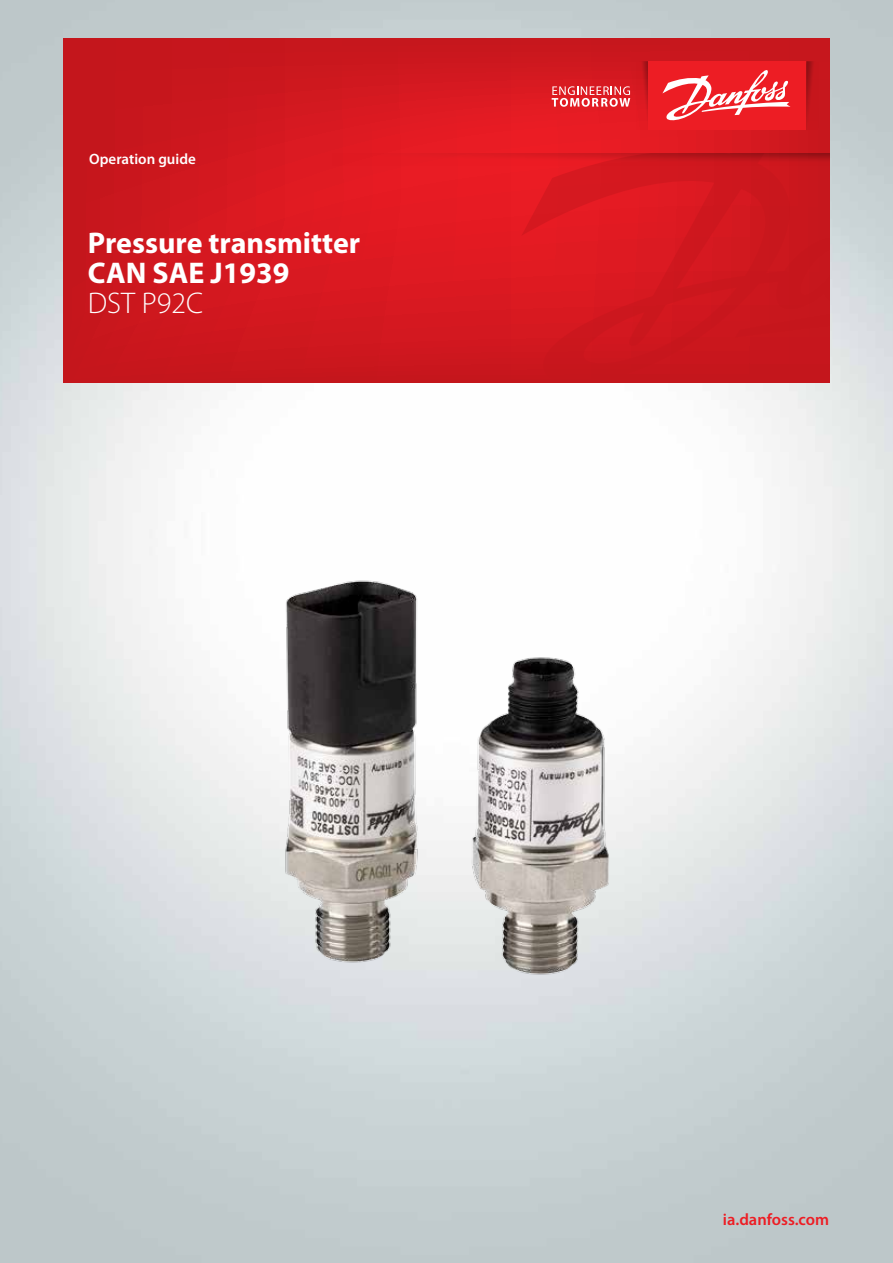
<style>
.page{position:relative;width:893px;height:1263px;background:#fff}
.page>*{position:absolute;margin:0;border:0;box-sizing:border-box;transform-origin:0 0}
.t1{font:700 30px/30px "Myriad Pro";color:#fff}
.t2{font:300 30px "Myriad Pro";color:#fff}
.t3{font:600 16.5px "Myriad Pro";color:#ed1d24}
.t4{font:600 15px "Myriad Pro";color:#fff}
</style>
<div class="page">
<img style="left:0;top:0;width:893px;height:1263px">
<svg style="left:64px;top:38px;width:765px;height:345px;background:#d2181f"></svg>
<svg style="left:521px;top:166px;width:308px;height:217px;background:#d1181e"></svg>
<svg style="left:806px;top:61px;width:13px;height:69px"></svg>
<svg style="left:636px;top:61px;width:12px;height:69px"></svg>
<div style="left:648px;top:61px;width:158px;height:69px;background:#ed1d24"></div>
<svg style="left:552px;top:86px;width:78px;height:21px;background:#e8686d"></svg>
<svg style="left:662px;top:70px;width:128px;height:51px"></svg>
<svg style="left:332px;top:153px;width:497px;height:13px;background:#d3181f"></svg>
<img style="left:81px;top:439px;width:716px;height:716px">
<p class="t4" style="left:89px;top:151px;width:108px">Operation guide</p>
<p class="t1" style="left:88px;top:228px;width:274px">Pressure transmitter<br>CAN SAE J1939</p>
<p class="t2" style="left:88px;top:286px;width:117px">DST P92C</p>
<p class="t3" style="left:723px;top:1210px;width:108px">ia.danfoss.com</p>
</div>
